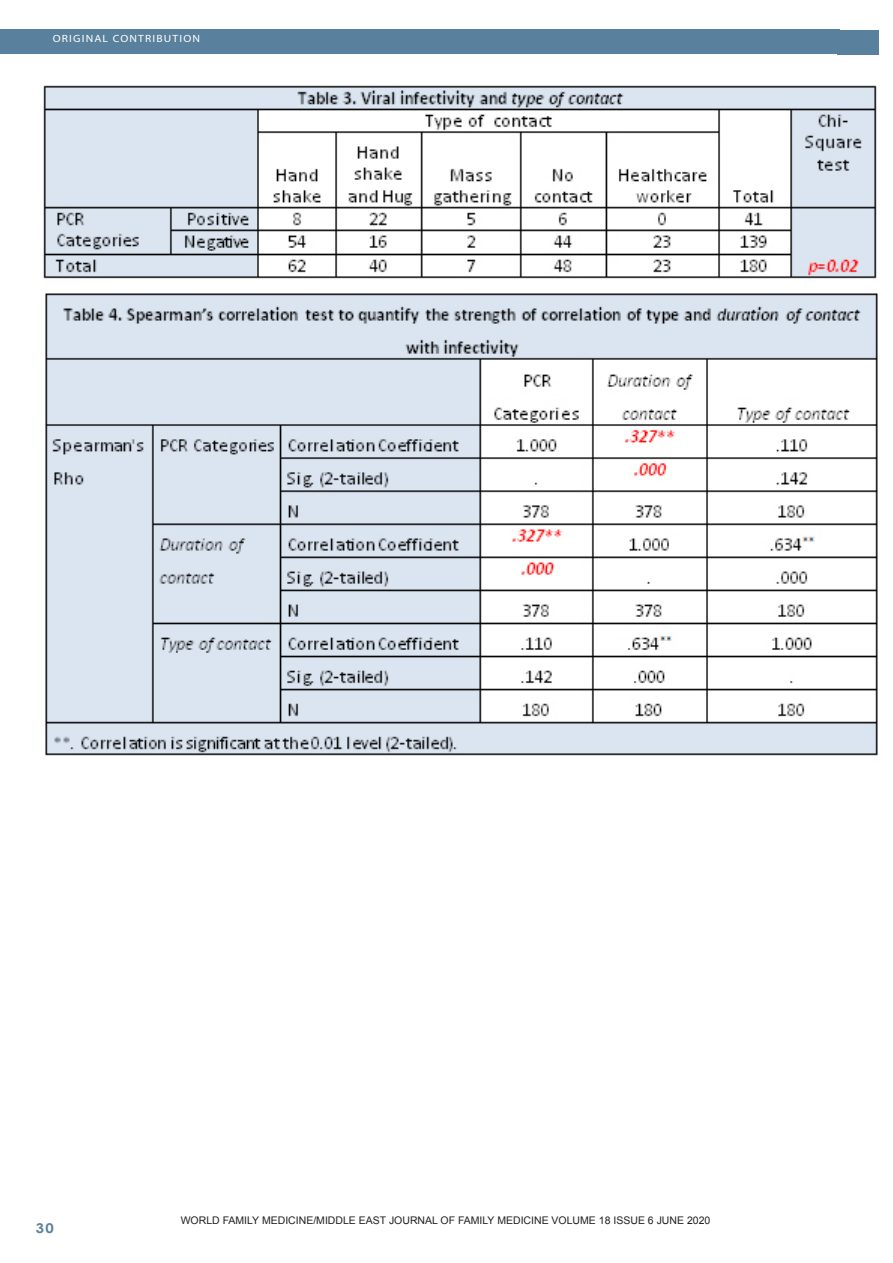
<style>
.page{position:relative;width:893px;height:1263px;background:#fff}
.page>*{position:absolute;margin:0;border:0;box-sizing:border-box;transform-origin:0 0}
.t1{font:700 13.5px "Century Gothic";color:#59809c;scale:1.1 1}
.Footnote_Text{font:10.5px "Arial";color:#231f20}
.t2{font:10.5px "Myriad";letter-spacing:.1em;color:#fff;scale:1.1 1}
</style>
<div class="page">
<div style="left:0;top:30px;width:840px;height:24px;background:#59809c"></div>
<img style="left:43px;top:85px;width:834px;height:194px">
<img style="left:45px;top:293px;width:833px;height:463px">
<div style="left:837px;top:30px;width:41px;height:24px;background:#59809c"></div>
<p class="t2" style="left:53px;top:34px;width:135px">ORIGINAL CONTRIBUTION</p>
<p class="t1" style="left:36px;top:1217px;width:18px">30</p>
<p class="Footnote_Text" style="left:181px;top:1214px;width:531px">WORLD FAMILY MEDICINE/MIDDLE EAST JOURNAL OF FAMILY MEDICINE VOLUME 18 ISSUE 6 JUNE 2020</p>
</div>
